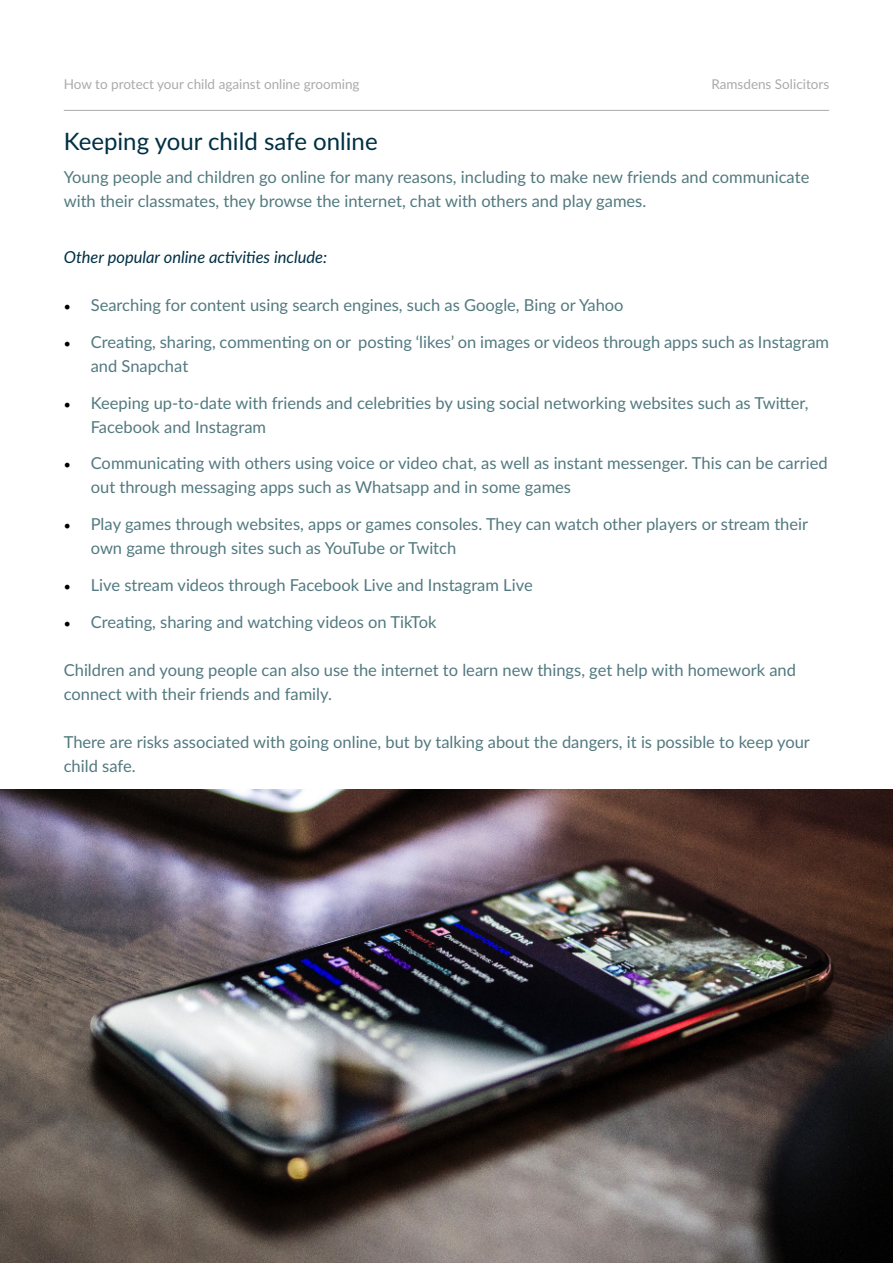
<style>
.page{position:relative;width:893px;height:1263px;background:#fff}
.page>*{position:absolute;margin:0;border:0;box-sizing:border-box;transform-origin:0 0}
.t1{font:24px "Lato";color:#002f43}
.t2{font:16.5px/24px "Lato";color:#52797f}
.t3{font:italic 16.5px "Lato";color:#002f43}
.t4{font:13.5px "Lato";color:#aaa}
.s1{font-family:"Minion Pro";font-size:18px;color:#000}
</style>
<div class="page">
<hr style="left:64px;top:110px;width:765px;height:1px;background:#aaa">
<img style="left:0;top:790px;width:893px;height:473px">
<p class="t4" style="left:64px;top:74px;width:297px">How to protect your child against online grooming</p>
<p class="t4" style="left:711px;top:74px;width:119px">Ramsdens Solicitors</p>
<h1 class="t1" style="left:64px;top:124px;width:315px">Keeping your child safe online</h1>
<p class="t2" style="left:64px;top:164px;width:747px">Young people and children go online for many reasons, including to make new friends and communicate with their classmates, they browse the internet, chat with others and play games.</p>
<p class="t3" style="left:64px;top:245px;width:265px">Other popular online activities include:</p>
<p class="t2" style="left:64px;top:292px;width:561px"><span class="s1">•</span> Searching for content using search engines, such as Google, Bing or Yahoo</p>
<p class="t2" style="left:91px;top:329px;width:740px;text-indent:-27px"><span class="s1">•</span> Creating, sharing, commenting on or posting ‘likes’ on images or videos through apps such as Instagram and Snapchat</p>
<p class="t2" style="left:91px;top:390px;width:719px;text-indent:-27px"><span class="s1">•</span> Keeping up-to-date with friends and celebrities by using social networking websites such as Twitter,<br>Facebook and Instagram</p>
<p class="t2" style="left:91px;top:451px;width:738px;text-indent:-27px"><span class="s1">•</span> Communicating with others using voice or video chat, as well as instant messenger. This can be carried out through messaging apps such as Whatsapp and in some games</p>
<p class="t2" style="left:91px;top:511px;width:719px;text-indent:-27px"><span class="s1">•</span> Play games through websites, apps or games consoles. They can watch other players or stream their own game through sites such as YouTube or Twitch</p>
<p class="t2" style="left:64px;top:572px;width:470px"><span class="s1">•</span> Live stream videos through Facebook Live and Instagram Live</p>
<p class="t2" style="left:64px;top:609px;width:374px"><span class="s1">•</span> Creating, sharing and watching videos on TikTok</p>
<p class="t2" style="left:64px;top:657px;width:734px">Children and young people can also use the internet to learn new things, get help with homework and connect with their friends and family.</p>
<p class="t2" style="left:64px;top:729px;width:748px">There are risks associated with going online, but by talking about the dangers, it is possible to keep your child safe.</p>
</div>
